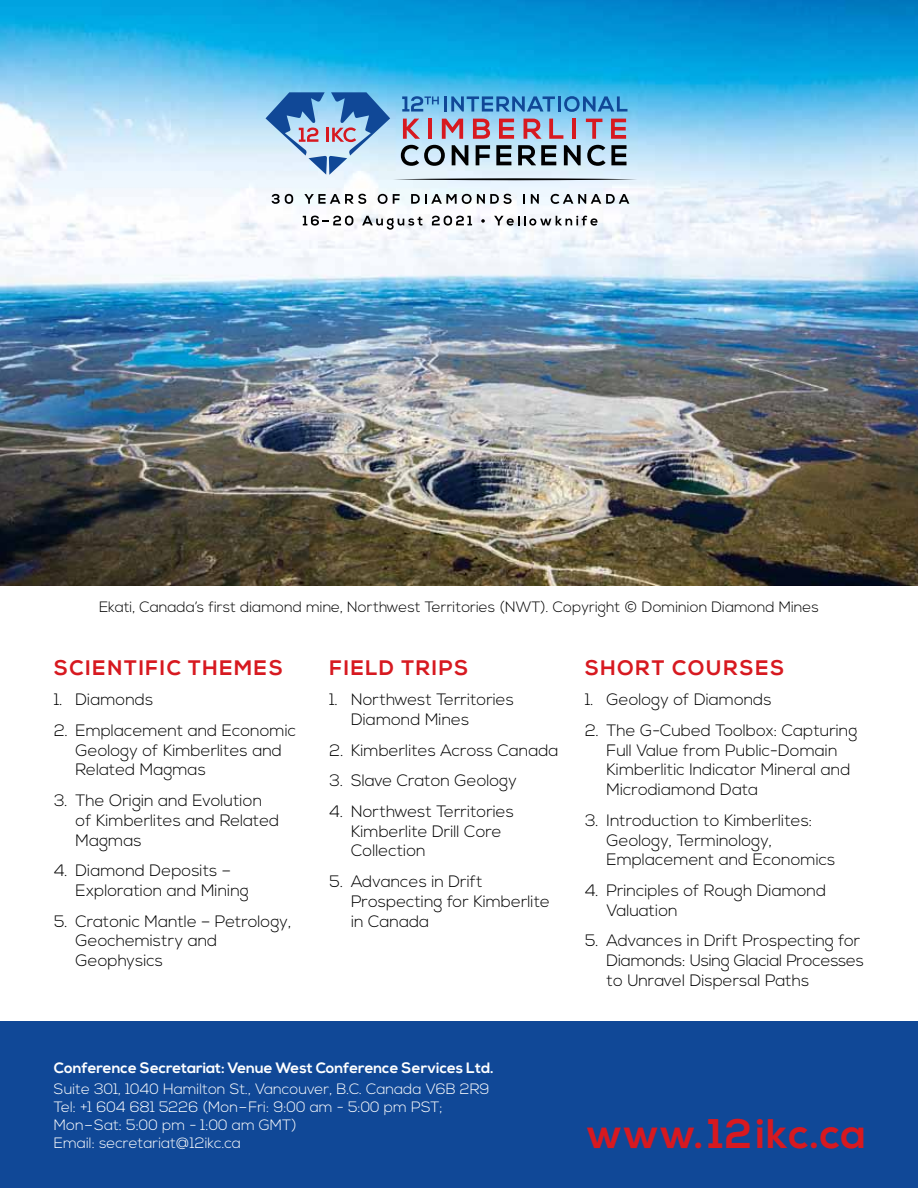
<style>
.page{position:relative;width:918px;height:1188px;background:#fff}
.page>*{position:absolute;margin:0;border:0;box-sizing:border-box;transform-origin:0 0}
.t1{font:700 41.4px "Nexa";letter-spacing:.025em;color:#d71920}
.t2{font:700 21px "Nexa";letter-spacing:.075em;color:#d71920}
.t3{font:300 16.5px/19.8px "Nexa";color:#000}
.t4{font:300 15px/18px "Nexa";color:#fff}
.t5{font:300 15px "Nexa";color:#000}
.t6{font:700 15px "Nexa";color:#fff}
</style>
<div class="page">
<div style="left:0;top:1022px;width:918px;height:166px;background:#104897"></div>
<img style="left:0;top:0;width:918px;height:585px">
<svg style="left:272px;top:192px;width:21px;height:13px"></svg>
<svg style="left:304px;top:194px;width:62px;height:10px"></svg>
<svg style="left:378px;top:194px;width:22px;height:10px"></svg>
<svg style="left:411px;top:194px;width:101px;height:10px"></svg>
<svg style="left:523px;top:194px;width:2px;height:10px"></svg>
<svg style="left:531px;top:194px;width:8px;height:10px"></svg>
<svg style="left:551px;top:194px;width:78px;height:10px"></svg>
<svg style="left:303px;top:214px;width:50px;height:13px"></svg>
<svg style="left:362px;top:216px;width:61px;height:14px"></svg>
<svg style="left:432px;top:214px;width:40px;height:13px"></svg>
<svg style="left:481px;top:219px;width:4px;height:4px"></svg>
<svg style="left:494px;top:215px;width:104px;height:11px"></svg>
<svg style="left:266px;top:92px;width:371px;height:88px;background:#95b1cd"></svg>
<p class="t5" style="left:99px;top:598px;width:721px">Ekati, Canada’s first diamond mine, Northwest Territories (NWT). Copyright © Dominion Diamond Mines</p>
<p class="t2" style="left:54px;top:655px;width:227px">Scientific Themes</p>
<p class="t3" style="left:54px;top:690px;width:101px">1. Diamonds</p>
<p class="t3" style="left:76px;top:721px;width:222px;text-indent:-22px">2. Emplacement and Economic<br>Geology of Kimberlites and<br>Related Magmas</p>
<p class="t3" style="left:76px;top:791px;width:205px;text-indent:-22px">3. The Origin and Evolution of Kimberlites and Related<br>Magmas</p>
<p class="t3" style="left:76px;top:861px;width:175px;text-indent:-22px">4. Diamond Deposits –<br>Exploration and Mining</p>
<p class="t3" style="left:76px;top:912px;width:217px;text-indent:-22px">5. Cratonic Mantle – Petrology,<br>Geochemistry and<br>Geophysics</p>
<p class="t2" style="left:330px;top:655px;width:137px">Field Trips</p>
<p class="t3" style="left:351px;top:690px;width:164px;text-indent:-22px">1. Northwest Territories<br>Diamond Mines</p>
<p class="t3" style="left:330px;top:741px;width:230px">2. Kimberlites Across Canada</p>
<p class="t3" style="left:330px;top:771px;width:189px">3. Slave Craton Geology</p>
<p class="t3" style="left:351px;top:802px;width:164px;text-indent:-22px">4. Northwest Territories<br>Kimberlite Drill Core<br>Collection</p>
<p class="t3" style="left:351px;top:872px;width:200px;text-indent:-22px">5. Advances in Drift<br>Prospecting for Kimberlite in Canada</p>
<p class="t2" style="left:585px;top:655px;width:197px">Short Courses</p>
<p class="t3" style="left:585px;top:690px;width:188px">1. Geology of Diamonds</p>
<p class="t3" style="left:607px;top:721px;width:252px;text-indent:-22px">2. The G-Cubed Toolbox: Capturing<br>Full Value from Public-Domain<br>Kimberlitic Indicator Mineral and<br>Microdiamond Data</p>
<p class="t3" style="left:607px;top:811px;width:230px;text-indent:-22px">3. Introduction to Kimberlites:<br>Geology, Terminology,<br>Emplacement and Economics</p>
<p class="t3" style="left:607px;top:881px;width:221px;text-indent:-22px">4. Principles of Rough Diamond<br>Valuation</p>
<p class="t3" style="left:607px;top:932px;width:259px;text-indent:-22px">5. Advances in Drift Prospecting for<br>Diamonds: Using Glacial Processes to Unravel Dispersal Paths</p>
<p class="t6" style="left:54px;top:1059px;width:441px">Conference Secretariat: Venue West Conference Services Ltd.</p>
<p class="t4" style="left:54px;top:1080px;width:437px">Suite 301, 1040 Hamilton St., Vancouver, B.C. Canada V6B 2R9<br>Tel: +1 604 681 5226 (Mon–Fri: 9:00 am - 5:00 pm PST; Mon–Sat: 5:00 pm - 1:00 am GMT)<br>Email: secretariat@12ikc.ca</p>
<h1 class="t1" style="left:586px;top:1110px;width:282px">www.12ikc.ca</h1>
</div>
